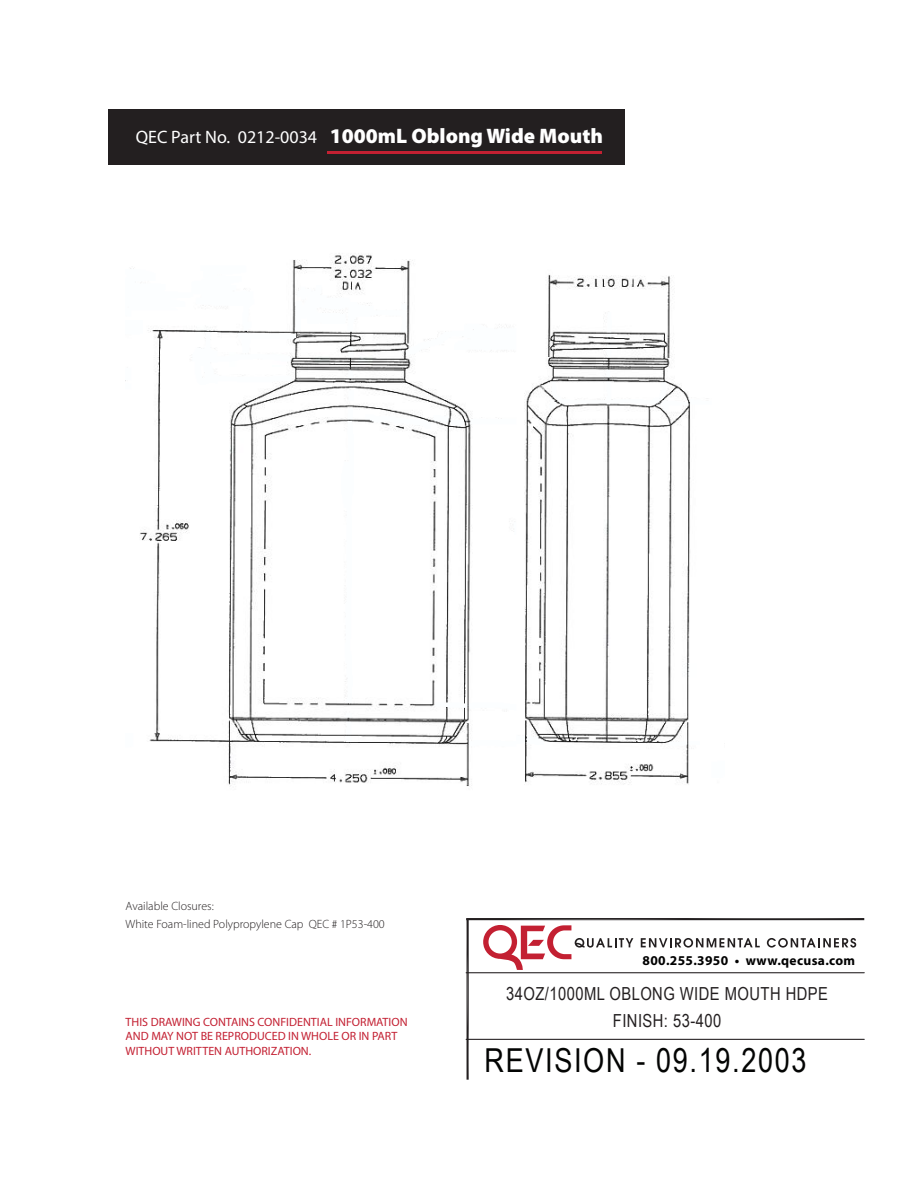
<style>
.page{position:relative;width:918px;height:1188px;background:#fff}
.page>*{position:absolute;margin:0;border:0;box-sizing:border-box;transform-origin:0 0}
.t1{font:33px "Arial Narrow";letter-spacing:.05em;color:#030403}
.t2{font:900 21px "Myriad Pro";color:#fff}
.t3{font:18px/27px "Arial Narrow";letter-spacing:.025em;color:#231f20;text-align:center}
.t4{font:700 13.5px "Myriad Pro";letter-spacing:.025em;color:#010101}
.t5{font:12px/14.4px "Myriad Pro";color:#c32032}
.t6{font:300 12px/18px "Myriad Pro";color:#231f20}
.s1{font-weight:400;font-size:18px}
</style>
<div class="page">
<div style="left:108px;top:109px;width:517px;height:56px;background:#231f20"></div>
<hr style="left:327px;top:151px;width:275px;height:2px;background:#c32032">
<svg style="left:465px;top:918px;width:400px;height:162px"></svg>
<img style="left:125px;top:253px;width:566px;height:533px">
<h2 class="t2" style="left:136px;top:121px;width:469px"><span class="s1">QEC Part No. 0212-0034</span> 1000mL Oblong Wide Mouth</h2>
<p class="t6" style="left:126px;top:897px;width:261px">Available Closures:<br>White Foam-lined Polypropylene Cap QEC # 1P53-400</p>
<p class="t5" style="left:126px;top:1015px;width:284px">THIS DRAWING CONTAINS CONFIDENTIAL INFORMATION<br>AND MAY NOT BE REPRODUCED IN WHOLE OR IN PART<br>WITHOUT WRITTEN AUTHORIZATION.</p>
<p class="t4" style="left:643px;top:952px;width:214px">800.255.3950 • www.qecusa.com</p>
<h3 class="t3" style="left:506px;top:979px;width:323px">34OZ/1000ML OBLONG WIDE MOUTH HDPE<br>FINISH: 53-400</h3>
<h1 class="t1" style="left:485px;top:1037px;width:323px">REVISION - 09.19.2003</h1>
</div>
